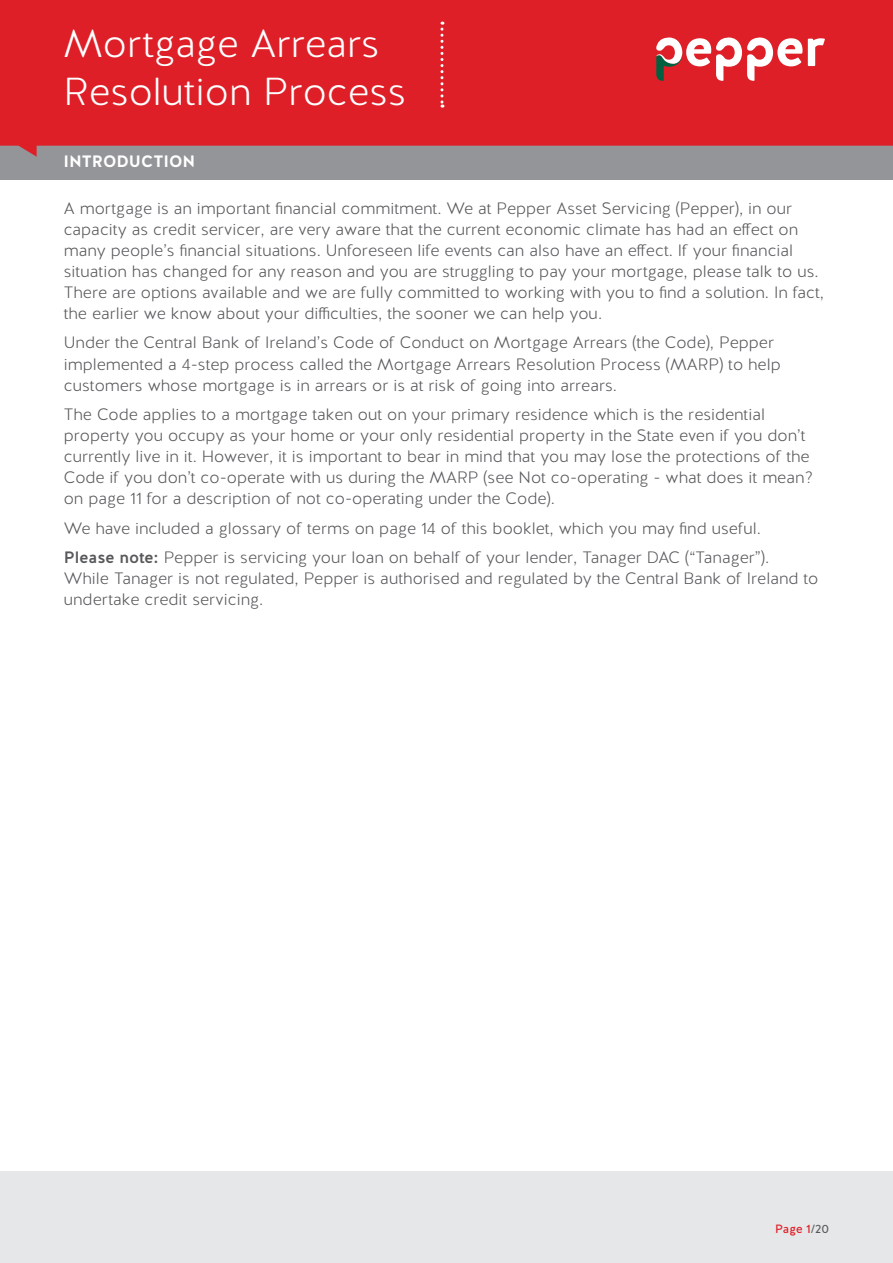
<style>
.page{position:relative;width:893px;height:1263px;background:#fff}
.page>*{position:absolute;margin:0;border:0;box-sizing:border-box;transform-origin:0 0}
.t1{font:300 39px/48px "Halis R";color:#fff}
.t2{font:300 16.5px/21px "Halis R";color:#58595b}
.t3{font:700 16.5px "Halis R";color:#fff}
.t4{font:12px "Halis R";color:#de1f28}
.s1{font-weight:500}
.s2{color:#58595b}
</style>
<div class="page">
<div style="left:0;top:146px;width:893px;height:34px;background:#939598"></div>
<div style="left:0;top:1171px;width:893px;height:92px;background:#e6e7e8"></div>
<svg style="left:0;top:0;width:893px;height:157px;background:#d82730"></svg>
<svg style="left:440px;top:22px;width:3px;height:86px"></svg>
<svg style="left:656px;top:37px;width:169px;height:44px"></svg>
<h1 class="t1" style="left:64px;top:21px;width:344px">Mortgage Arrears<br>Resolution Process</h1>
<p class="t3" style="left:64px;top:151px;width:133px">INTRODUCTION</p>
<p class="t2" style="left:64px;top:198px;width:762px">A mortgage is an important financial commitment. We at Pepper Asset Servicing (Pepper), in our capacity as credit servicer, are very aware that the current economic climate has had an effect on many people’s financial situations. Unforeseen life events can also have an effect. If your financial situation has changed for any reason and you are struggling to pay your mortgage, please talk to us.<br>There are options available and we are fully committed to working with you to find a solution. In fact, the earlier we know about your difficulties, the sooner we can help you.</p>
<p class="t2" style="left:64px;top:333px;width:718px">Under the Central Bank of Ireland’s Code of Conduct on Mortgage Arrears (the Code), Pepper implemented a 4-step process called the Mortgage Arrears Resolution Process (MARP) to help customers whose mortgage is in arrears or is at risk of going into arrears.</p>
<p class="t2" style="left:64px;top:404px;width:751px">The Code applies to a mortgage taken out on your primary residence which is the residential property you occupy as your home or your only residential property in the State even if you don’t currently live in it. However, it is important to bear in mind that you may lose the protections of the Code if you don’t co-operate with us during the MARP (see Not co-operating - what does it mean? on page 11 for a description of not co-operating under the Code).</p>
<p class="t2" style="left:64px;top:514px;width:707px;line-height:29.5px">We have included a glossary of terms on page 14 of this booklet, which you may find useful.<br><span class="s1">Please note:</span> Pepper is servicing your loan on behalf of your lender, Tanager DAC (“Tanager”).</p>
<p class="t2" style="left:64px;top:568px;width:756px">While Tanager is not regulated, Pepper is authorised and regulated by the Central Bank of Ireland to undertake credit servicing.</p>
<p class="t4" style="left:775px;top:1221px;width:56px">Page 1<span class="s2">/20</span></p>
</div>
